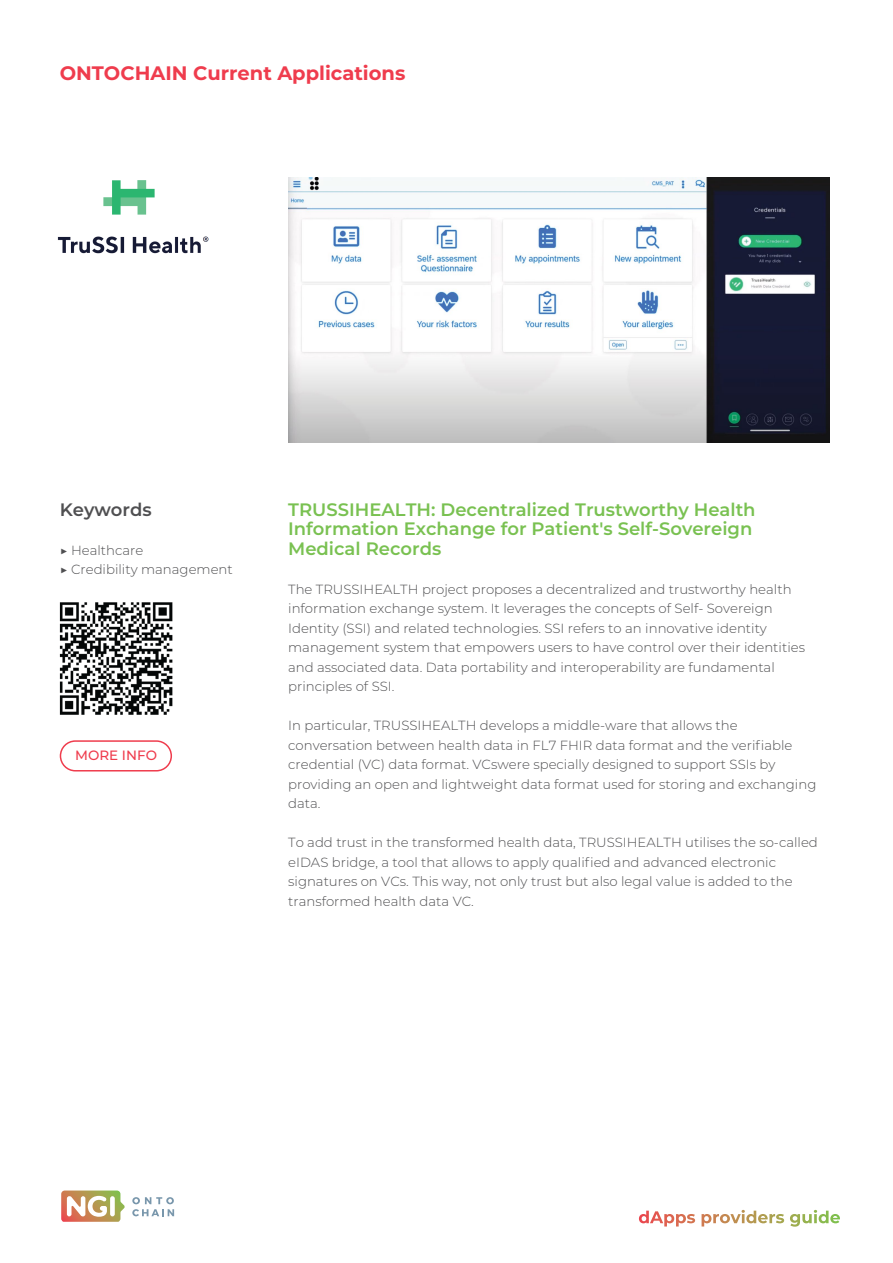
<style>
.page{position:relative;width:893px;height:1263px;background:#fff}
.page>*{position:absolute;margin:0;border:0;box-sizing:border-box;transform-origin:0 0}
.t1{font:700 19.5px "Montserrat";color:#ef3c4d}
.t2{font:600 18px/19.5px "Montserrat";color:#79c151}
.t3{font:600 18px "Montserrat";color:#4f4f51}
.t4{font:500 13.5px "Montserrat";color:#ef3c4d}
.t5{font:300 13.2px/19.5px "Montserrat";color:#4f4f51}
</style>
<div class="page">
<svg style="left:132px;top:1197px;width:42px;height:19px"></svg>
<svg style="left:61px;top:1190px;width:64px;height:32px"></svg>
<img style="left:57px;top:180px;width:152px;height:74px">
<img style="left:288px;top:177px;width:541px;height:265px">
<img style="left:60px;top:602px;width:113px;height:113px">
<div style="left:60px;top:740px;width:112px;height:31px;border:2px solid #ef3c4d;border-radius:15px"></div>
<svg style="left:639px;top:1210px;width:201px;height:17px"></svg>
<h1 class="t1" style="left:60px;top:59px;width:347px">ONTOCHAIN Current Applications</h1>
<h2 class="t3" style="left:60px;top:497px;width:94px">Keywords</h2>
<p class="t5" style="left:60px;top:540px;width:175px">▶ Healthcare<br>▶ Credibility management</p>
<p class="t4" style="left:75px;top:746px;width:83px">MORE INFO</p>
<h2 class="t2" style="left:288px;top:499px;width:469px">TRUSSIHEALTH: Decentralized Trustworthy Health<br>Information Exchange for Patient's Self-Sovereign<br>Medical Records</h2>
<p class="t5" style="left:288px;top:579px;width:518px">The TRUSSIHEALTH project proposes a decentralized and trustworthy health information exchange system. It leverages the concepts of Self- Sovereign Identity (SSI) and related technologies. SSI refers to an innovative identity management system that empowers users to have control over their identities and associated data. Data portability and interoperability are fundamental principles of SSI.</p>
<p class="t5" style="left:288px;top:715px;width:530px">In particular, TRUSSIHEALTH develops a middle-ware that allows the conversation between health data in FL7 FHIR data format and the verifiable credential (VC) data format. VCswere specially designed to support SSIs by providing an open and lightweight data format used for storing and exchanging data.</p>
<p class="t5" style="left:288px;top:832px;width:531px">To add trust in the transformed health data, TRUSSIHEALTH utilises the so-called eIDAS bridge, a tool that allows to apply qualified and advanced electronic signatures on VCs. This way, not only trust but also legal value is added to the transformed health data VC.</p>
</div>
